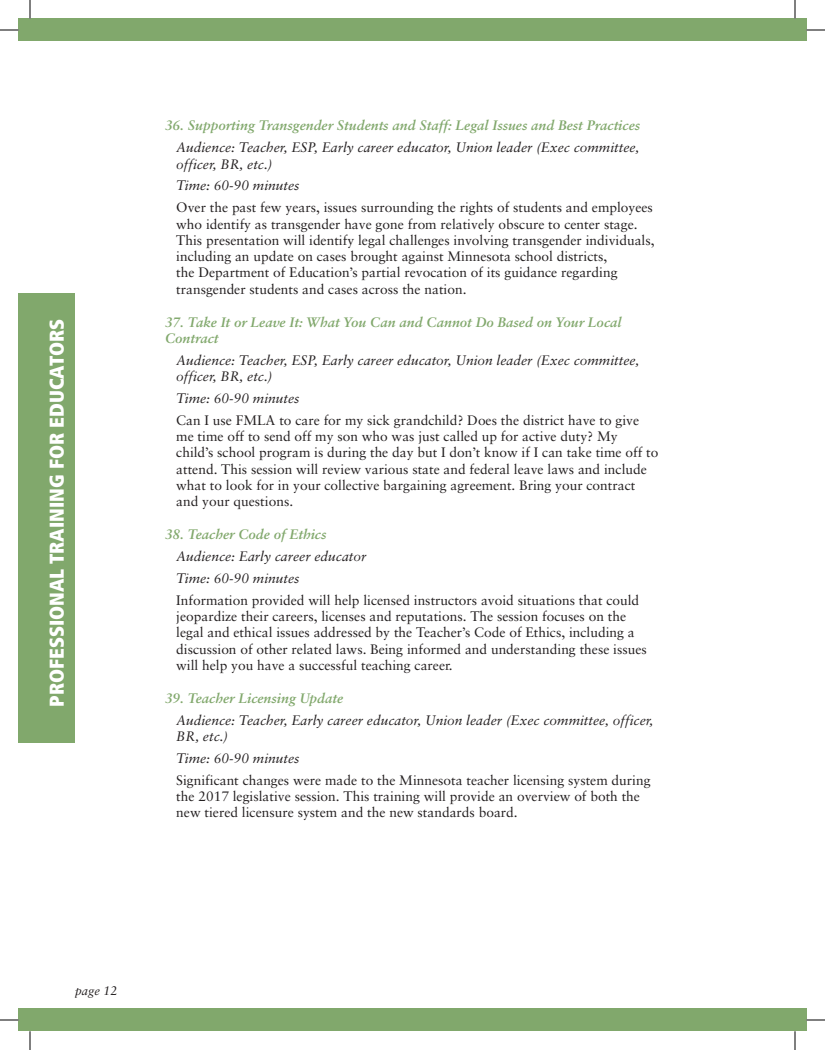
<style>
.page{position:relative;width:825px;height:1050px;background:#fff}
.page>*{position:absolute;margin:0;border:0;box-sizing:border-box;transform-origin:0 0}
.t1{font:900 condensed 20px "Frutiger LT Std";color:#fff}
.Session_Text{font:13.75px/16.2px "Sabon";color:#231f20}
.Session_Details{font:italic 13.75px/16.2px "Sabon";color:#231f20}
.Session_Title{font:italic 700 13.75px/16.2px "Sabon";color:#81a86c}
.t2{font:italic 12.5px "Sabon";color:#231f20}
</style>
<div class="page">
<div style="left:795px;top:19px;width:11px;height:22px;background:#81a86c"></div>
<div style="left:19px;top:19px;width:776px;height:22px;background:#81a86c"></div>
<div style="left:795px;top:1009px;width:11px;height:22px;background:#81a86c"></div>
<div style="left:19px;top:1009px;width:776px;height:22px;background:#81a86c"></div>
<div style="left:19px;top:293px;width:56px;height:450px;background:#81a86c"></div>
<svg style="left:0;top:29px;width:19px;height:2px"></svg>
<svg style="left:806px;top:29px;width:19px;height:2px"></svg>
<svg style="left:0;top:1019px;width:19px;height:2px"></svg>
<svg style="left:806px;top:1019px;width:19px;height:2px"></svg>
<svg style="left:29px;top:0;width:2px;height:19px"></svg>
<svg style="left:29px;top:1031px;width:2px;height:19px"></svg>
<svg style="left:794px;top:0;width:2px;height:19px"></svg>
<svg style="left:794px;top:1031px;width:2px;height:19px"></svg>
<h1 class="t1" style="left:45px;top:707px;width:390px;rotate:-90deg">PROFESSIONAL TRAINING FOR EDUCATORS</h1>
<p class="Session_Title" style="left:165px;top:117px;width:477px">36. Supporting Transgender Students and Staff: Legal Issues and Best Practices</p>
<p class="Session_Details" style="left:176px;top:139px;width:465px">Audience: Teacher, ESP, Early career educator, Union leader (Exec committee, officer, BR, etc.)</p>
<p class="Session_Details" style="left:176px;top:178px;width:125px">Time: 60-90 minutes</p>
<p class="Session_Text" style="left:176px;top:199px;width:480px">Over the past few years, issues surrounding the rights of students and employees who identify as transgender have gone from relatively obscure to center stage.<br>This presentation will identify legal challenges involving transgender individuals, including an update on cases brought against Minnesota school districts,<br>the Department of Education’s partial revocation of its guidance regarding transgender students and cases across the nation.</p>
<p class="Session_Title" style="left:165px;top:314px;width:458px">37. Take It or Leave It: What You Can and Cannot Do Based on Your Local<br>Contract</p>
<p class="Session_Details" style="left:176px;top:352px;width:465px">Audience: Teacher, ESP, Early career educator, Union leader (Exec committee, officer, BR, etc.)</p>
<p class="Session_Details" style="left:176px;top:390px;width:125px">Time: 60-90 minutes</p>
<p class="Session_Text" style="left:176px;top:412px;width:484px">Can I use FMLA to care for my sick grandchild? Does the district have to give me time off to send off my son who was just called up for active duty? My child’s school program is during the day but I don’t know if I can take time off to attend. This session will review various state and federal leave laws and include what to look for in your collective bargaining agreement. Bring your contract and your questions.</p>
<p class="Session_Title" style="left:165px;top:526px;width:163px">38. Teacher Code of Ethics</p>
<p class="Session_Details" style="left:176px;top:548px;width:192px">Audience: Early career educator</p>
<p class="Session_Details" style="left:176px;top:570px;width:125px">Time: 60-90 minutes</p>
<p class="Session_Text" style="left:176px;top:592px;width:472px">Information provided will help licensed instructors avoid situations that could jeopardize their careers, licenses and reputations. The session focuses on the legal and ethical issues addressed by the Teacher’s Code of Ethics, including a discussion of other related laws. Being informed and understanding these issues will help you have a successful teaching career.</p>
<p class="Session_Title" style="left:165px;top:690px;width:180px">39. Teacher Licensing Update</p>
<p class="Session_Details" style="left:176px;top:712px;width:479px">Audience: Teacher, Early career educator, Union leader (Exec committee, officer,<br>BR, etc.)</p>
<p class="Session_Details" style="left:176px;top:750px;width:125px">Time: 60-90 minutes</p>
<p class="Session_Text" style="left:176px;top:772px;width:476px">Significant changes were made to the Minnesota teacher licensing system during the 2017 legislative session. This training will provide an overview of both the new tiered licensure system and the new standards board.</p>
<p class="t2" style="left:75px;top:983px;width:44px">page 12</p>
</div>
